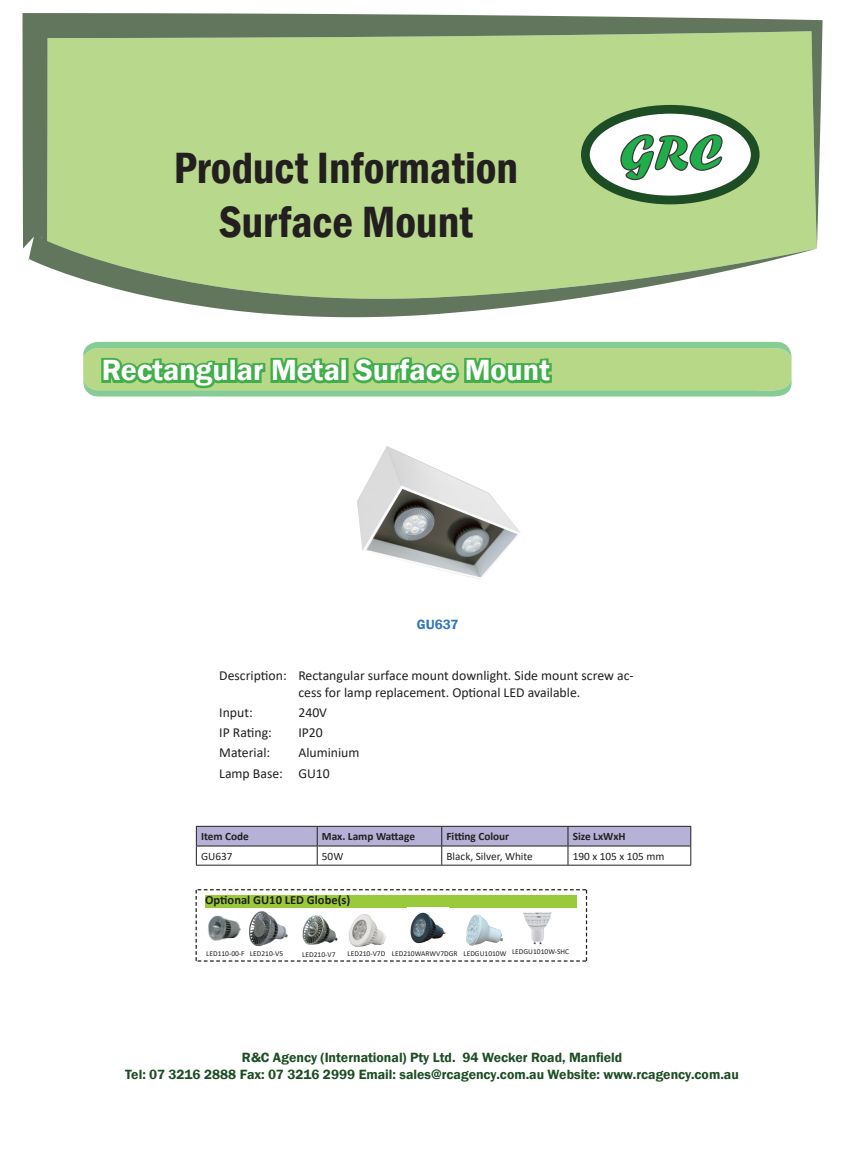
<style>
.page{position:relative;width:865px;height:1173px;background:#fff}
.page>*{position:absolute;margin:0;border:0;box-sizing:border-box;transform-origin:0 0}
.t1{font:52.38px "Forte";color:#20ae4b;scale:1.06 1}
.t2{font:600 condensed 45px "Franklin Gothic";color:#231f20}
.t3{font:600 30px "Franklin Gothic";color:#fff}
.t4{font:13.75px/16.2px "Calibri";color:#231f20}
.t5{font:600 13.75px/16.5px "Franklin Gothic";color:#1d4d24;text-align:center}
.t6{font:600 13.75px "Franklin Gothic";color:#2e76bc}
.t7{font:700 12.5px "Calibri";color:#231f20}
.t8{font:700 11.25px "Calibri";color:#231f20}
.t9{font:11.25px "Calibri";color:#231f20}
.t10{font:7.5px "Calibri";color:#231f20}
</style>
<div class="page">
<svg style="left:22px;top:13px;width:800px;height:304px;background:#b0cc8e"></svg>
<svg style="left:585px;top:109px;width:169px;height:91px"></svg>
<div style="left:580px;top:105px;width:179px;height:99px;border:9px solid #1d4d24;border-radius:50%"></div>
<svg style="left:619px;top:133px;width:103px;height:48px"></svg>
<svg style="left:83px;top:341px;width:708px;height:56px;background:#93cc7f"></svg>
<hr style="left:196px;top:864px;width:121px;height:1px;background:#231f20">
<hr style="left:317px;top:864px;width:124px;height:1px;background:#231f20">
<hr style="left:441px;top:864px;width:126px;height:1px;background:#231f20">
<hr style="left:567px;top:864px;width:123px;height:1px;background:#231f20">
<svg style="left:196px;top:826px;width:495px;height:38px"></svg>
<img style="left:357px;top:446px;width:163px;height:134px">
<svg style="left:195px;top:889px;width:392px;height:72px"></svg>
<div style="left:205px;top:895px;width:371px;height:12px;background:#99ca3b"></div>
<img style="left:248px;top:908px;width:41px;height:42px">
<img style="left:302px;top:912px;width:36px;height:36px">
<img style="left:347px;top:910px;width:41px;height:41px">
<img style="left:407px;top:907px;width:41px;height:41px">
<img style="left:466px;top:911px;width:36px;height:37px">
<img style="left:522px;top:912px;width:29px;height:32px">
<img style="left:205px;top:911px;width:37px;height:37px">
<p class="t2" style="left:173px;top:138px;width:346px">Product Information</p>
<p class="t2" style="left:219px;top:192px;width:256px">Surface Mount</p>
<p class="t3" style="left:102px;top:352px;width:449px">Rectangular Metal Surface Mount</p>
<h1 class="t1" style="left:619px;top:122px;width:99px">GRC</h1>
<p class="t6" style="left:416px;top:615px;width:43px">GU637</p>
<p class="t4" style="left:219px;top:667px;width:69px">Description:</p>
<p class="t4" style="left:298px;top:667px;width:336px">Rectangular surface mount downlight. Side mount screw ac&shy;cess for lamp replacement. Optional LED available.</p>
<p class="t4" style="left:219px;top:703px;width:35px">Input:</p>
<p class="t4" style="left:298px;top:703px;width:30px">240V</p>
<p class="t4" style="left:219px;top:724px;width:54px">IP Rating:</p>
<p class="t4" style="left:298px;top:724px;width:26px">IP20</p>
<p class="t4" style="left:219px;top:744px;width:52px">Material:</p>
<p class="t4" style="left:298px;top:744px;width:63px">Aluminium</p>
<p class="t4" style="left:219px;top:764px;width:65px">Lamp Base:</p>
<p class="t4" style="left:298px;top:764px;width:33px">GU10</p>
<p class="t8" style="left:201px;top:828px;width:49px">Item Code</p>
<p class="t8" style="left:322px;top:828px;width:94px">Max. Lamp Wattage</p>
<p class="t8" style="left:446px;top:828px;width:64px">Fitting Colour</p>
<p class="t8" style="left:572px;top:828px;width:54px">Size LxWxH</p>
<p class="t9" style="left:201px;top:848px;width:33px">GU637</p>
<p class="t9" style="left:322px;top:848px;width:23px">50W</p>
<p class="t9" style="left:446px;top:848px;width:88px">Black, Silver, White</p>
<p class="t9" style="left:572px;top:848px;width:93px">190 x 105 x 105 mm</p>
<p class="t7" style="left:205px;top:891px;width:147px">Optional GU10 LED Globe(s)</p>
<p class="t10" style="left:206px;top:948px;width:40px">LED110-00-F</p>
<p class="t10" style="left:250px;top:948px;width:35px">LED210-V5</p>
<p class="t10" style="left:302px;top:948px;width:35px">LED210-V7</p>
<p class="t10" style="left:347px;top:948px;width:39px">LED210-V7D</p>
<p class="t10" style="left:392px;top:947px;width:67px">LED210WARWV7DGR</p>
<p class="t10" style="left:463px;top:947px;width:44px">LEDGU1010W</p>
<p class="t10" style="left:512px;top:946px;width:58px">LEDGU1010W-SHC</p>
<p class="t5" style="left:125px;top:1049px;width:614px">R&amp;C Agency (International) Pty Ltd. 94 Wecker Road, Manfield<br>Tel: 07 3216 2888 Fax: 07 3216 2999 Email: sales@rcagency.com.au Website: www.rcagency.com.au</p>
</div>
